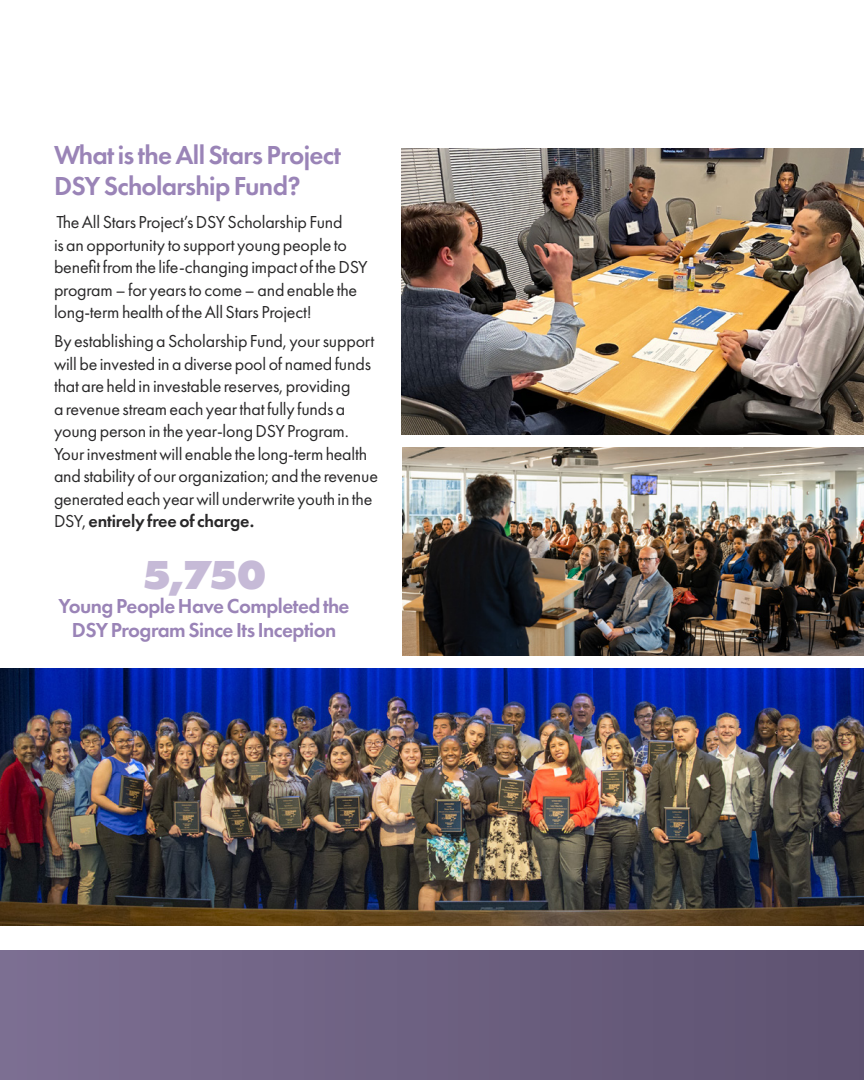
<style>
.page{position:relative;width:864px;height:1080px;background:#fff}
.page>*{position:absolute;margin:0;border:0;box-sizing:border-box;transform-origin:0 0}
.t1{font:800 42px "Futura PT";color:#c6bad7}
.t2{font:600 27px/31.5px "Futura PT";letter-spacing:-.025em;color:#9a84b7}
.t3{font:600 21px/24px "Futura PT";letter-spacing:-.025em;color:#9a84b7;text-align:center}
.t4{font:18px/22.5px "Futura PT";letter-spacing:-.01em;color:#292829}
.s1{font-weight:600}
</style>
<div class="page">
<img style="left:0;top:668px;width:864px;height:258px">
<img style="left:402px;top:148px;width:462px;height:286px">
<img style="left:403px;top:447px;width:461px;height:209px">
<div style="left:0;top:950px;width:864px;height:130px;background:linear-gradient(to right,#7c6f92,#5e5271)"></div>
<h2 class="t2" style="left:54px;top:139px;width:289px">What is the All Stars Project<br>DSY Scholarship Fund?</h2>
<p class="t4" style="left:54px;top:211px;width:315px">The All Stars Project’s DSY Scholarship Fund<br>is an opportunity to support young people to benefit from the life-changing impact of the DSY program – for years to come – and enable the long-term health of the All Stars Project!</p>
<p class="t4" style="left:54px;top:330px;width:326px">By establishing a Scholarship Fund, your support will be invested in a diverse pool of named funds that are held in investable reserves, providing<br>a revenue stream each year that fully funds a young person in the year-long DSY Program.<br>Your investment will enable the long-term health and stability of our organization; and the revenue generated each year will underwrite youth in the DSY, <span class="s1">entirely free of charge.</span></p>
<h1 class="t1" style="left:142px;top:548px;width:127px">5,750</h1>
<p class="t3" style="left:59px;top:593px;width:292px">Young People Have Completed the<br>DSY Program Since Its Inception</p>
</div>
